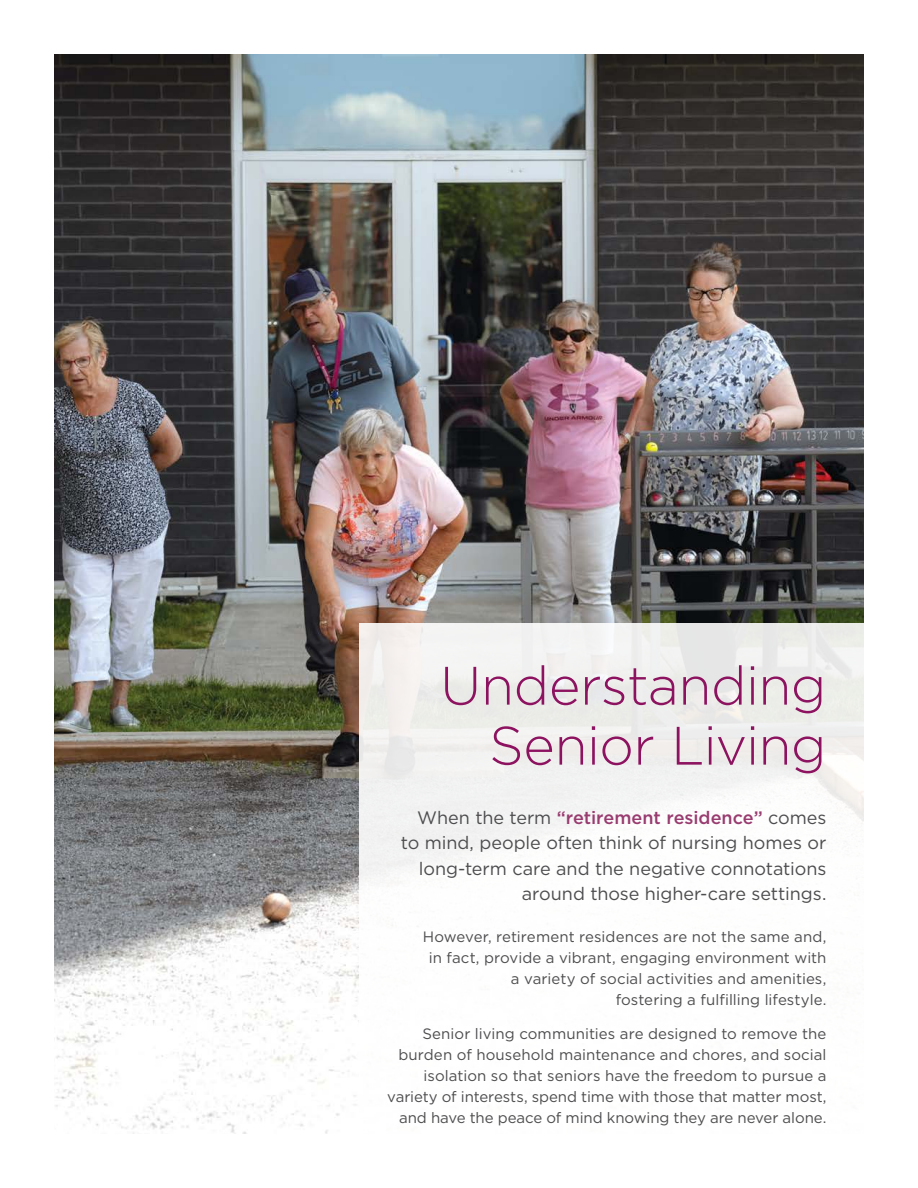
<style>
.page{position:relative;width:918px;height:1188px;background:#fff}
.page>*{position:absolute;margin:0;border:0;box-sizing:border-box;transform-origin:0 0}
.t1{font:300 54px/60px "Gotham HTF";letter-spacing:-.01em;color:#8d1360;text-align:right}
.t2{font:18px/25.5px "Gotham HTF";letter-spacing:-.005em;color:#4d4d4f;text-align:right}
.t3{font:15px/21px "Gotham HTF";color:#4d4d4f;text-align:right}
.s1{font-weight:500;color:#993c70}
</style>
<div class="page">
<img style="left:54px;top:54px;width:810px;height:1080px">
<div style="left:360px;top:623px;width:558px;height:529px;background:linear-gradient(to bottom,#f0efee,#fff)"></div>
<h1 class="t1" style="left:440px;top:655px;width:388px">Understanding<br>Senior Living</h1>
<p class="t2" style="left:401px;top:804px;width:427px">When the term <span class="s1">“retirement residence”</span> comes to mind, people often think of nursing homes or long-term care and the negative connotations around those higher-care settings.</p>
<p class="t3" style="left:423px;top:926px;width:405px">However, retirement residences are not the same and, in fact, provide a vibrant, engaging environment with a variety of social activities and amenities,<br>fostering a fulfilling lifestyle.</p>
<p class="t3" style="left:387px;top:1023px;width:441px">Senior living communities are designed to remove the burden of household maintenance and chores, and social isolation so that seniors have the freedom to pursue a variety of interests, spend time with those that matter most, and have the peace of mind knowing they are never alone.</p>
</div>
